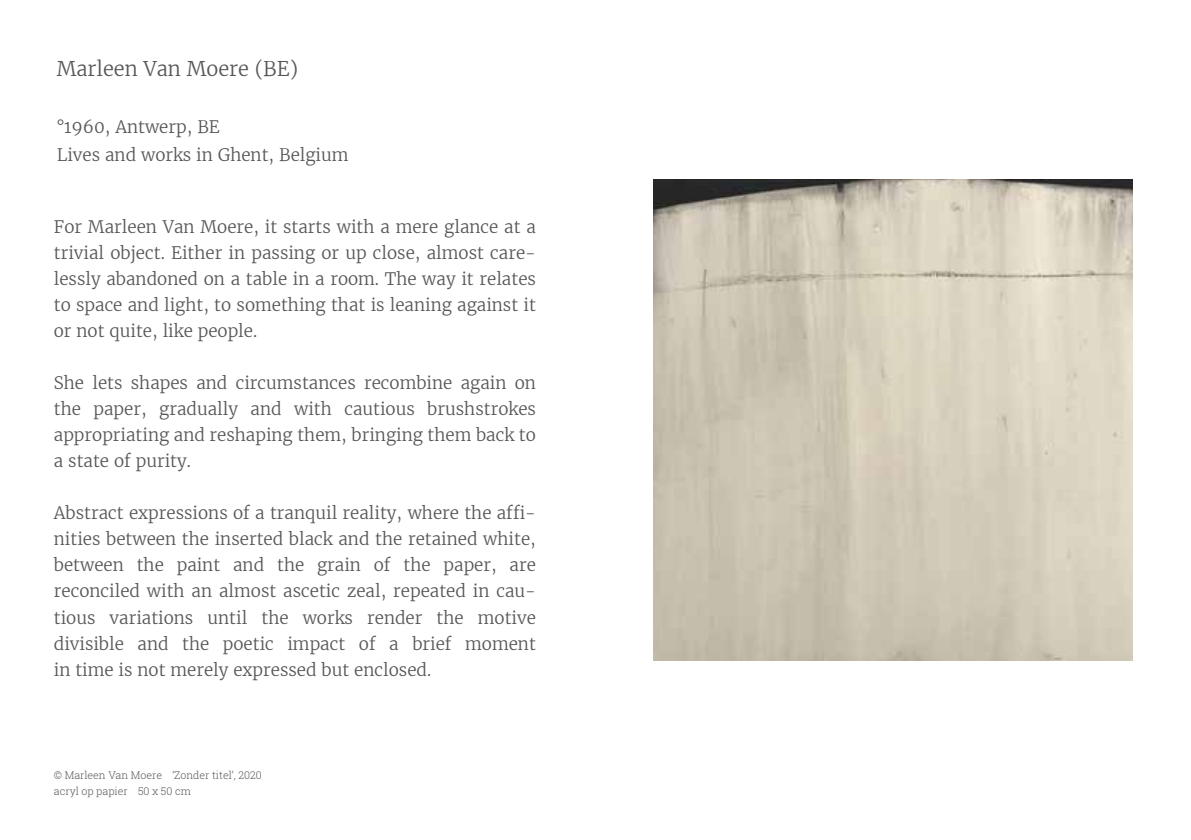
<style>
.page{position:relative;width:1191px;height:840px;background:#fff}
.page>*{position:absolute;margin:0;border:0;box-sizing:border-box;transform-origin:0 0}
.t1{font:300 20px "Merriweather";color:#575756}
.t2{font:300 17px/26px "Merriweather";color:#575756;text-align:justify}
.t3{font:300 10.6px/16px "Roboto Slab";color:#575756}
</style>
<div class="page">
<img style="left:654px;top:180px;width:478px;height:479px">
<p class="t1" style="left:57px;top:56px;width:243px">Marleen Van Moere (BE)</p>
<p class="t2" style="left:57px;top:112px;width:293px;line-height:28px">°1960, Antwerp, BE<br>Lives and works in Ghent, Belgium</p>
<p class="t2" style="left:54px;top:213px;width:483px">For Marleen Van Moere, it starts with a mere glance at a trivial object. Either in passing or up close, almost care&shy;lessly abandoned on a table in a room. The way it relates to space and light, to something that is leaning against it or not quite, like people.</p>
<p class="t2" style="left:54px;top:369px;width:483px">She lets shapes and circumstances recombine again on the paper, gradually and with cautious brushstrokes appropriating and reshaping them, bringing them back to a state of purity.</p>
<p class="t2" style="left:54px;top:499px;width:483px">Abstract expressions of a tranquil reality, where the affi&shy;nities between the inserted black and the retained white, between the paint and the grain of the paper, are reconciled with an almost ascetic zeal, repeated in cau&shy;tious variations until the works render the motive divisible and the poetic impact of a brief moment in time is not merely expressed but enclosed.</p>
<p class="t3" style="left:54px;top:766px;width:210px">© Marleen Van Moere ‘Zonder titel’, 2020 acryl op papier 50 x 50 cm</p>
</div>
